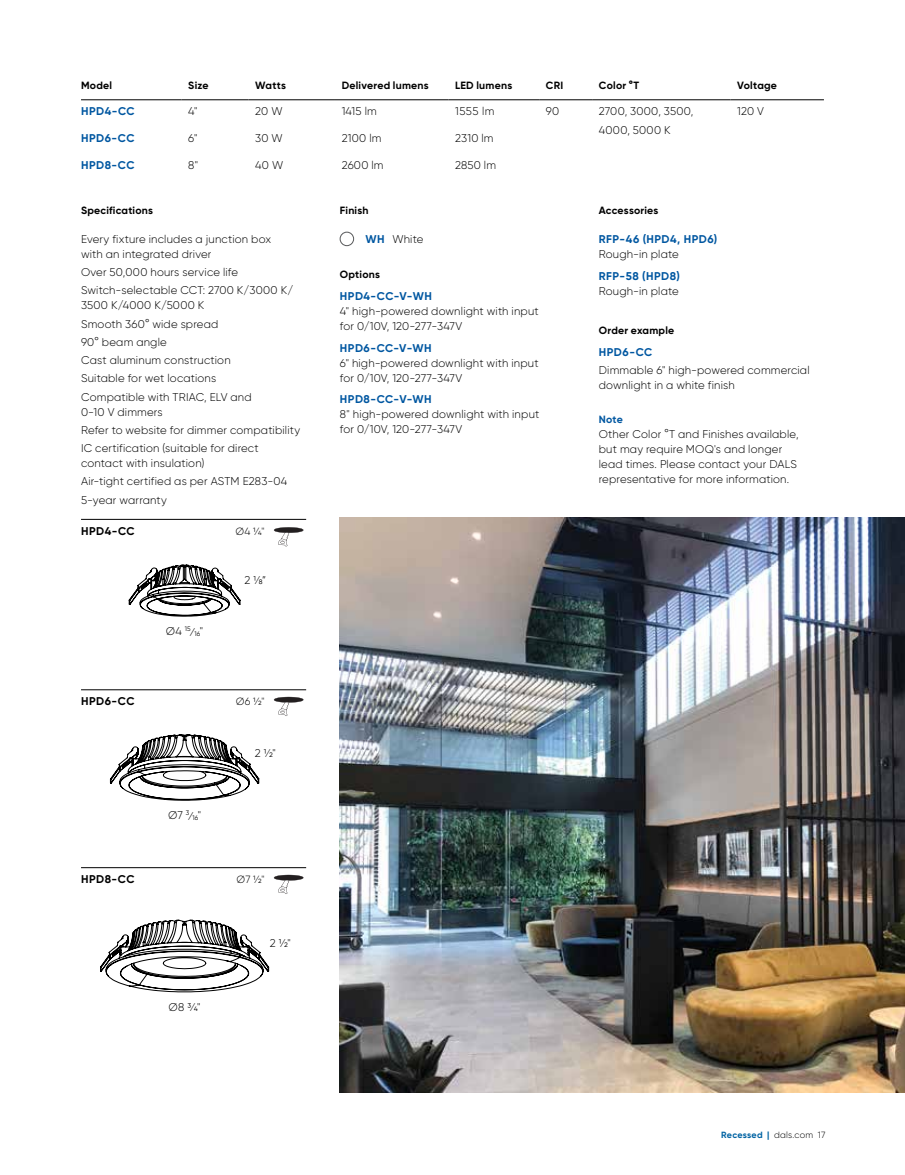
<style>
.page{position:relative;width:905px;height:1175px;background:#fff}
.page>*{position:absolute;margin:0;border:0;box-sizing:border-box;transform-origin:0 0}
.t1{font:300 11.25px/18.3px "Gilroy";letter-spacing:.015em;color:#000}
.t2{font:700 11.25px "Gilroy";letter-spacing:.045em;color:#0057a1}
.t3{font:700 11.25px "Gilroy";letter-spacing:.04em;color:#000}
.t4{font:700 10.5px "Gilroy";letter-spacing:.02em;color:#000}
.t5{font:300 10.5px "Gilroy";color:#000}
.t6{font:700 10.5px "Gilroy";color:#0057a1}
.t7{font:300 9px "Gilroy";letter-spacing:.02em;color:#000}
.t8{font:6.6px "Gilroy";color:#000}
.s1{font-weight:300;font-size:11.25px}
.s2{font-size:8.55px}
.s3{font-weight:400;font-size:8.55px}
.s4{font-weight:400;font-size:6.6px}
.s5{font-weight:700;color:#0057a1}
.s6{font-weight:700;color:#0063a3}
</style>
<div class="page">
<div style="left:340px;top:232px;width:14px;height:14px;border:1px solid #58595b;border-radius:50%"></div>
<img style="left:340px;top:517px;width:564px;height:575px">
<hr style="left:81px;top:519px;width:225px;height:1px;background:#000">
<hr style="left:81px;top:689px;width:225px;height:1px;background:#000">
<hr style="left:81px;top:867px;width:225px;height:1px;background:#000">
<svg style="left:128px;top:564px;width:113px;height:53px"></svg>
<svg style="left:109px;top:734px;width:151px;height:67px"></svg>
<svg style="left:100px;top:919px;width:170px;height:73px"></svg>
<svg style="left:273px;top:527px;width:31px;height:19px"></svg>
<svg style="left:273px;top:697px;width:31px;height:19px"></svg>
<svg style="left:273px;top:874px;width:31px;height:20px"></svg>
<hr style="left:81px;top:99px;width:100px;height:1px;background:#000">
<hr style="left:181px;top:99px;width:67px;height:1px;background:#000">
<hr style="left:248px;top:99px;width:87px;height:1px;background:#000">
<hr style="left:335px;top:99px;width:113px;height:1px;background:#000">
<hr style="left:448px;top:99px;width:91px;height:1px;background:#000">
<hr style="left:539px;top:99px;width:53px;height:1px;background:#000">
<hr style="left:592px;top:99px;width:138px;height:1px;background:#000">
<hr style="left:730px;top:99px;width:94px;height:1px;background:#000">
<p class="t4" style="left:81px;top:79px;width:33px">Model</p>
<p class="t4" style="left:188px;top:79px;width:22px">Size</p>
<p class="t4" style="left:255px;top:79px;width:32px">Watts</p>
<p class="t4" style="left:342px;top:79px;width:89px">Delivered lumens</p>
<p class="t4" style="left:455px;top:79px;width:59px">LED lumens</p>
<p class="t4" style="left:546px;top:79px;width:19px">CRI</p>
<p class="t4" style="left:599px;top:79px;width:42px">Color °T</p>
<p class="t4" style="left:737px;top:79px;width:41px">Voltage</p>
<p class="t2" style="left:81px;top:104px;width:55px">HPD4-CC</p>
<p class="t1" style="left:188px;top:102px;width:11px">4"</p>
<p class="t1" style="left:255px;top:102px;width:29px">20 W</p>
<p class="t1" style="left:342px;top:102px;width:37px">1415 lm</p>
<p class="t1" style="left:455px;top:102px;width:41px">1555 lm</p>
<p class="t1" style="left:546px;top:102px;width:15px">90</p>
<p class="t1" style="left:599px;top:102px;width:96px">2700, 3000, 3500,<br>4000, 5000 K</p>
<p class="t1" style="left:737px;top:102px;width:28px">120 V</p>
<p class="t2" style="left:81px;top:131px;width:55px">HPD6-CC</p>
<p class="t1" style="left:188px;top:129px;width:11px">6"</p>
<p class="t1" style="left:255px;top:129px;width:29px">30 W</p>
<p class="t1" style="left:342px;top:129px;width:41px">2100 lm</p>
<p class="t1" style="left:455px;top:129px;width:40px">2310 lm</p>
<p class="t2" style="left:81px;top:158px;width:55px">HPD8-CC</p>
<p class="t1" style="left:188px;top:156px;width:11px">8"</p>
<p class="t1" style="left:255px;top:156px;width:29px">40 W</p>
<p class="t1" style="left:342px;top:156px;width:43px">2600 lm</p>
<p class="t1" style="left:455px;top:156px;width:42px">2850 lm</p>
<p class="t4" style="left:81px;top:204px;width:73px">Specifications</p>
<p class="t1" style="left:81px;top:231px;width:192px;line-height:15px">Every fixture includes a junction box with an integrated driver</p>
<p class="t1" style="left:81px;top:263px;width:214px">Over 50,000 hours service life<br>Switch-selectable CCT: 2700 K/3000 K/</p>
<p class="t1" style="left:81px;top:296px;width:172px">3500 K/4000 K/5000 K<br>Smooth 360° wide spread<br>90° beam angle<br>Cast aluminum construction<br>Suitable for wet locations<br>Compatible with TRIAC, ELV and</p>
<p class="t1" style="left:81px;top:402px;width:221px">0-10 V dimmers<br>Refer to website for dimmer compatibility<br>IC certification (suitable for direct</p>
<p class="t1" style="left:81px;top:454px;width:208px">contact with insulation)<br>Air-tight certified as per ASTM E283-04<br>5-year warranty</p>
<p class="t3" style="left:81px;top:524px;width:55px">HPD4-CC</p>
<p class="t5" style="left:235px;top:525px;width:30px">Ø4 ¼"</p>
<p class="t1" style="left:244px;top:570px;width:23px">2 ⅛”</p>
<p class="t8" style="left:166px;top:627px;width:39px"><span class="s1">Ø4</span> 15<span class="s2">/</span>16<span class="s1">"</span></p>
<p class="t3" style="left:81px;top:694px;width:55px">HPD6-CC</p>
<p class="t5" style="left:236px;top:694px;width:30px">Ø6 ½"</p>
<p class="t1" style="left:255px;top:743px;width:22px">2 ½"</p>
<p class="t1" style="left:168px;top:806px;width:35px">Ø7 <sup>3</sup><span class="s3">/</span><span class="s4">16</span>"</p>
<p class="t3" style="left:81px;top:872px;width:55px">HPD8-CC</p>
<p class="t5" style="left:236px;top:872px;width:29px">Ø7 ½"</p>
<p class="t1" style="left:270px;top:933px;width:22px">2 ½"</p>
<p class="t1" style="left:169px;top:997px;width:33px">Ø8 ¾"</p>
<p class="t4" style="left:340px;top:204px;width:30px">Finish</p>
<p class="t1" style="left:365px;top:230px;width:59px"><span class="s5">WH</span> White</p>
<p class="t4" style="left:340px;top:268px;width:42px">Options</p>
<p class="t2" style="left:340px;top:289px;width:93px">HPD4-CC-V-WH</p>
<p class="t1" style="left:340px;top:303px;width:200px;line-height:15px">4" high-powered downlight with input for 0/10V, 120-277-347V</p>
<p class="t2" style="left:340px;top:340px;width:93px">HPD6-CC-V-WH</p>
<p class="t1" style="left:340px;top:355px;width:200px;line-height:15px">6" high-powered downlight with input for 0/10V, 120-277-347V</p>
<p class="t2" style="left:340px;top:392px;width:93px">HPD8-CC-V-WH</p>
<p class="t1" style="left:340px;top:407px;width:201px;line-height:15px">8" high-powered downlight with input for 0/10V, 120-277-347V</p>
<p class="t4" style="left:598px;top:204px;width:61px">Accessories</p>
<p class="t2" style="left:598px;top:232px;width:120px">RFP-46 (HPD4, HPD6)</p>
<p class="t1" style="left:598px;top:245px;width:82px">Rough-in plate</p>
<p class="t2" style="left:598px;top:269px;width:83px">RFP-58 (HPD8)</p>
<p class="t1" style="left:598px;top:281px;width:82px">Rough-in plate</p>
<p class="t4" style="left:598px;top:324px;width:77px">Order example</p>
<p class="t2" style="left:598px;top:345px;width:55px">HPD6-CC</p>
<p class="t1" style="left:598px;top:363px;width:212px;line-height:15px">Dimmable 6" high-powered commercial downlight in a white finish</p>
<p class="t6" style="left:598px;top:413px;width:26px">Note</p>
<p class="t1" style="left:598px;top:427px;width:201px;line-height:15px">Other Color °T and Finishes available, but may require MOQ's and longer lead times. Please contact your DALS representative for more information.</p>
<p class="t7" style="left:721px;top:1129px;width:106px"><span class="s6">Recessed |</span> dals.com 17</p>
</div>
